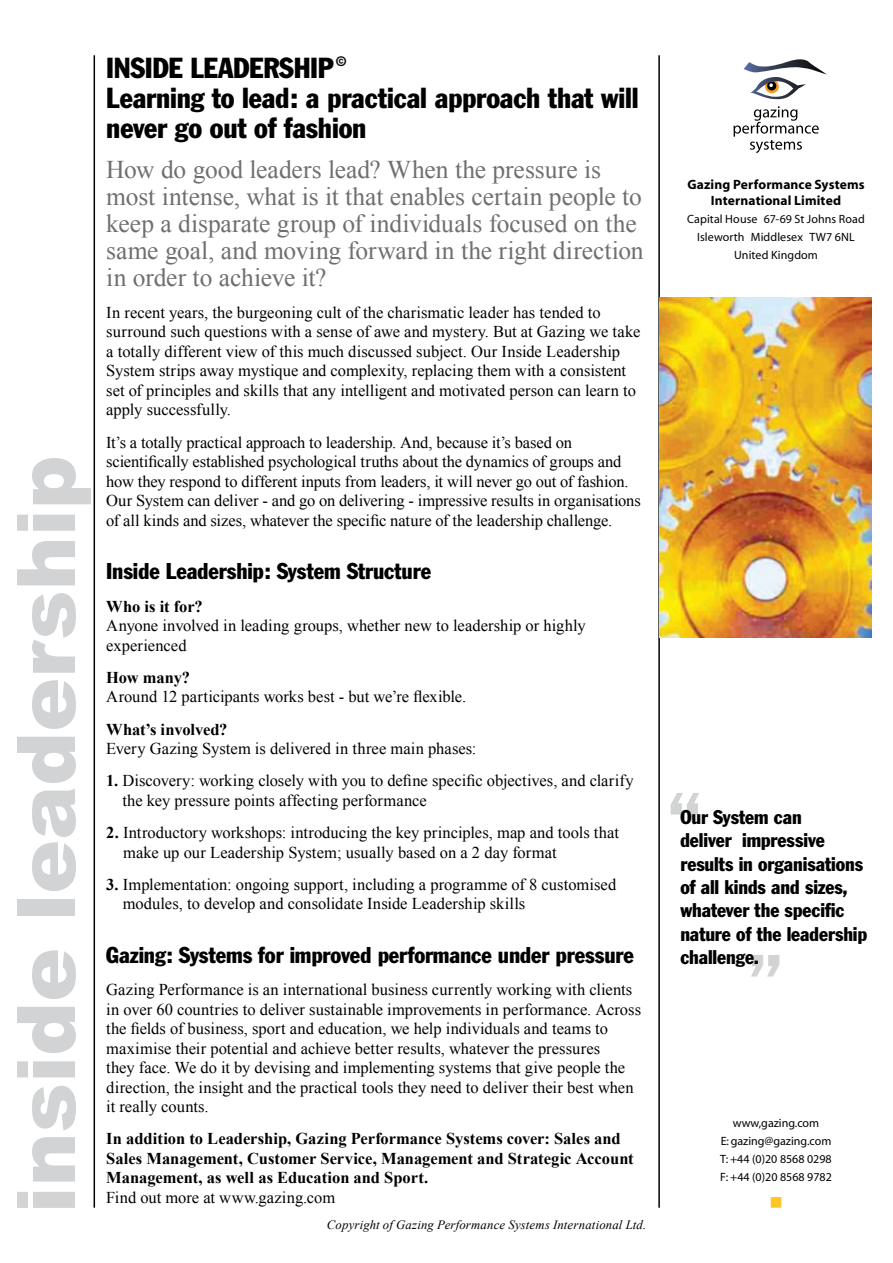
<style>
.page{position:relative;width:893px;height:1263px;background:#fff}
.page>*{position:absolute;margin:0;border:0;box-sizing:border-box;transform-origin:0 0}
.t1{font:900 81px "Arial";color:#d1d3d4}
.t2{font:condensed 64.5px "Franklin Gothic";color:#d1d3d4}
.t3{font:condensed 28.5px/30px "Franklin Gothic";letter-spacing:-.005em;color:#000}
.t4{font:25.5px/27px "Times New Roman";letter-spacing:-.005em;color:#6d6f71}
.t5{font:condensed 22.5px "Franklin Gothic";letter-spacing:-.005em;color:#000}
.t6{font:condensed 19.5px/23.4px "Franklin Gothic";letter-spacing:-.005em;color:#000}
.t7{font:16.5px/19.5px "Times New Roman";color:#000}
.t8{font:700 16.5px/19.5px "Times New Roman";color:#000}
.t9{font:700 13.5px/16.2px "Myriad";letter-spacing:.01em;color:#000;text-align:center}
.t10{font:italic 12.75px "Times New Roman";letter-spacing:.015em;color:#000}
.t11{font:12px/18px "Myriad";letter-spacing:.005em;color:#000;text-align:center}
.s1{font-weight:700}
</style>
<div class="page">
<hr style="left:94px;top:55px;width:1px;height:1153px;background:#000">
<hr style="left:658px;top:55px;width:2px;height:1153px;background:#000">
<img style="left:659px;top:298px;width:213px;height:339px">
<svg style="left:734px;top:106px;width:85px;height:47px"></svg>
<svg style="left:744px;top:59px;width:82px;height:40px"></svg>
<div style="left:771px;top:1197px;width:10px;height:11px;background:#ffc425;border:2px solid #ffc425"></div>
<h1 class="t1" style="left:-13px;top:1213px;width:760px;rotate:-90deg">inside leadership</h1>
<h3 class="t3" style="left:106px;top:53px;width:534px">INSIDE LEADERSHIP <sup>©<br></sup>Learning to lead: a practical approach that will never go out of fashion</h3>
<h3 class="t4" style="left:106px;top:155px;width:539px">How do good leaders lead? When the pressure is most intense, what is it that enables certain people to keep a disparate group of individuals focused on the same goal, and moving forward in the right direction in order to achieve it?</h3>
<p class="t7" style="left:106px;top:302px;width:535px">In recent years, the burgeoning cult of the charismatic leader has tended to surround such questions with a sense of awe and mystery. But at Gazing we take a totally different view of this much discussed subject. Our Inside Leadership System strips away mystique and complexity, replacing them with a consistent set of principles and skills that any intelligent and motivated person can learn to apply successfully.</p>
<p class="t7" style="left:106px;top:432px;width:536px">It’s a totally practical approach to leadership. And, because it’s based on scientifically established psychological truths about the dynamics of groups and how they respond to different inputs from leaders, it will never go out of fashion.<br>Our System can deliver - and go on delivering - impressive results in organisations of all kinds and sizes, whatever the specific nature of the leadership challenge.</p>
<h3 class="t5" style="left:106px;top:557px;width:326px">Inside Leadership: System Structure</h3>
<p class="t8" style="left:106px;top:596px;width:98px">Who is it for?</p>
<p class="t7" style="left:106px;top:615px;width:481px">Anyone involved in leading groups, whether new to leadership or highly experienced</p>
<p class="t8" style="left:106px;top:667px;width:85px">How many?</p>
<p class="t7" style="left:106px;top:687px;width:361px">Around 12 participants works best - but we’re flexible.</p>
<p class="t8" style="left:106px;top:719px;width:123px">What’s involved?</p>
<p class="t7" style="left:106px;top:738px;width:372px">Every Gazing System is delivered in three main phases:</p>
<p class="t7" style="left:122px;top:771px;width:513px;text-indent:-16px"><span class="s1">1.</span> Discovery: working closely with you to define specific objectives, and clarify the key pressure points affecting performance</p>
<p class="t7" style="left:123px;top:822px;width:497px;text-indent:-17px"><span class="s1">2.</span> Introductory workshops: introducing the key principles, map and tools that make up our Leadership System; usually based on a 2 day format</p>
<p class="t7" style="left:123px;top:874px;width:495px;text-indent:-16px"><span class="s1">3.</span> Implementation: ongoing support, including a programme of 8 customised modules, to develop and consolidate Inside Leadership skills</p>
<h3 class="t5" style="left:106px;top:941px;width:529px">Gazing: Systems for improved performance under pressure</h3>
<p class="t7" style="left:106px;top:979px;width:536px">Gazing Performance is an international business currently working with clients in over 60 countries to deliver sustainable improvements in performance. Across the fields of business, sport and education, we help individuals and teams to maximise their potential and achieve better results, whatever the pressures<br>they face. We do it by devising and implementing systems that give people the direction, the insight and the practical tools they need to deliver their best when it really counts.</p>
<p class="t8" style="left:106px;top:1129px;width:529px">In addition to Leadership, Gazing Performance Systems cover: Sales and<br>Sales Management, Customer Service, Management and Strategic Account<br>Management, as well as Education and Sport.</p>
<p class="t7" style="left:106px;top:1187px;width:230px">Find out more at www.gazing.com</p>
<p class="t10" style="left:327px;top:1216px;width:321px">Copyright of Gazing Performance Systems International Ltd.</p>
<p class="t9" style="left:687px;top:177px;width:179px">Gazing Performance Systems<br>International Limited</p>
<p class="t11" style="left:687px;top:210px;width:179px">Capital House 67-69 St Johns Road<br>Isleworth Middlesex TW7 6NL<br>United Kingdom</p>
<h2 class="t2" style="left:668px;top:776px;width:35px">“</h2>
<p class="t6" style="left:680px;top:805px;width:188px">Our System can<br>deliver impressive results in organisations of all kinds and sizes, whatever the specific nature of the leadership challenge.</p>
<h2 class="t2" style="left:749px;top:939px;width:35px">”</h2>
<p class="t11" style="left:720px;top:1115px;width:113px">www,gazing.com<br>E: gazing@gazing.com<br>T: +44 (0)20 8568 0298<br>F: +44 (0)20 8568 9782</p>
</div>
